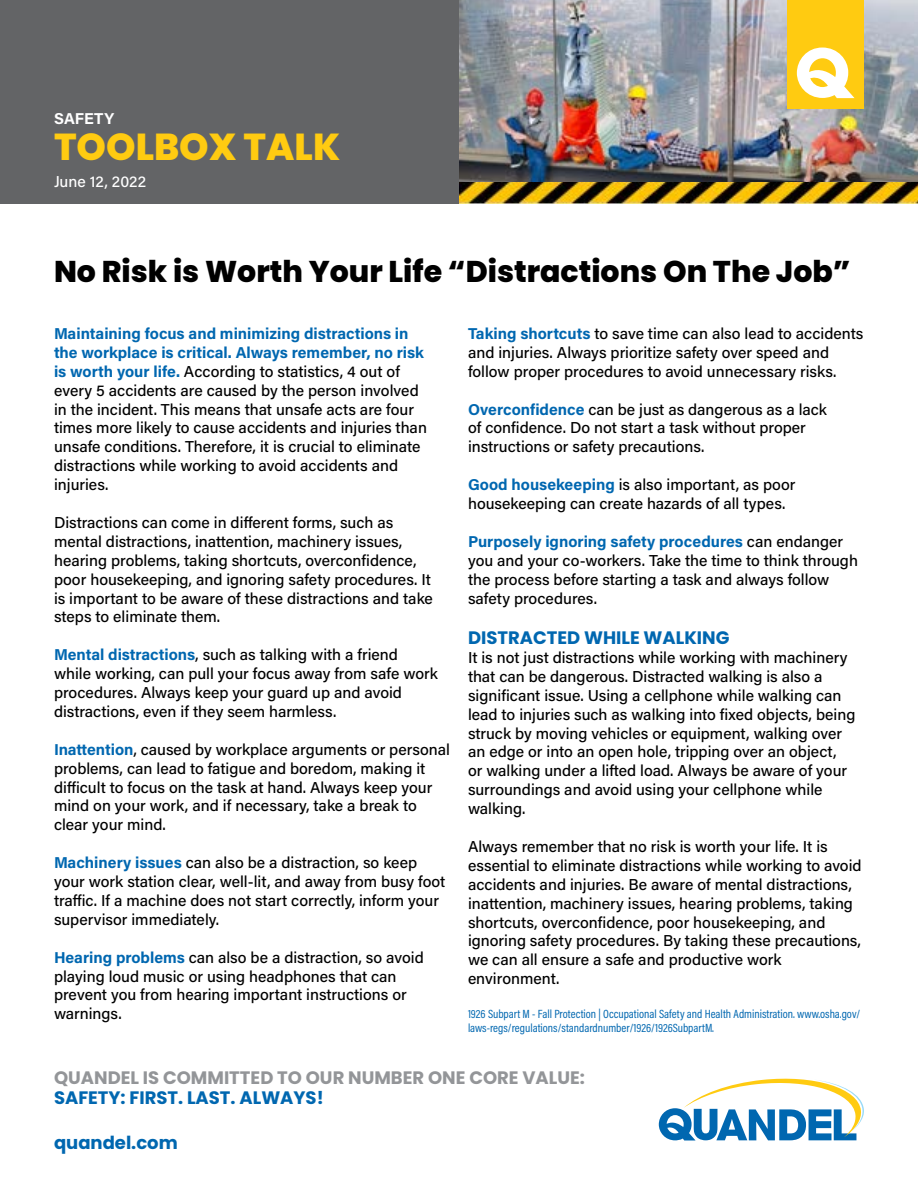
<style>
.page{position:relative;width:918px;height:1188px;background:#fff}
.page>*{position:absolute;margin:0;border:0;box-sizing:border-box;transform-origin:0 0}
.t1{font:800 37.5px "Poppins";color:#ffcb11}
.t2{font:800 30px "Poppins";color:#000}
.t3{font:700 18px "Poppins";color:#0067b0}
.t4{font:700 18px "Poppins";color:#939598}
.t5{font:500 15.75px/18.9px "Acumin Pro";color:#000}
.t6{font:500 15.75px "Acumin Pro";color:#fff}
.t7{font:700 15.75px "Acumin Pro";letter-spacing:.005em;color:#fff}
.t8{font:12px/14.4px "Acumin Pro Cond";color:#0067b0}
.s1{font-weight:700;color:#0067b0}
</style>
<div class="page">
<div style="left:0;top:0;width:459px;height:203px;background:#636466"></div>
<img style="left:459px;top:0;width:459px;height:182px">
<svg style="left:659px;top:1079px;width:205px;height:62px"></svg>
<div style="left:787px;top:0;width:77px;height:109px;background:#ffcb11"></div>
<svg style="left:797px;top:48px;width:58px;height:50px"></svg>
<img style="left:459px;top:182px;width:459px;height:21px">
<p class="t7" style="left:54px;top:108px;width:62px">SAFETY</p>
<h1 class="t1" style="left:54px;top:126px;width:288px">TOOLBOX TALK</h1>
<p class="t6" style="left:54px;top:171px;width:94px">June 12, 2022</p>
<h2 class="t2" style="left:54px;top:254px;width:798px">No Risk is Worth Your Life “Distractions On The Job”</h2>
<p class="t5" style="left:54px;top:323px;width:375px"><span class="s1">Maintaining focus and minimizing distractions in the workplace is critical. Always remember, no risk is worth your life.</span> According to statistics, 4 out of every 5 accidents are caused by the person involved in the incident. This means that unsafe acts are four times more likely to cause accidents and injuries than unsafe conditions. Therefore, it is crucial to eliminate distractions while working to avoid accidents and injuries.</p>
<p class="t5" style="left:54px;top:512px;width:380px">Distractions can come in different forms, such as mental distractions, inattention, machinery issues, hearing problems, taking shortcuts, overconfidence, poor housekeeping, and ignoring safety procedures. It is important to be aware of these distractions and take steps to eliminate them.</p>
<p class="t5" style="left:54px;top:645px;width:385px"><span class="s1">Mental distractions</span>, such as talking with a friend while working, can pull your focus away from safe work procedures. Always keep your guard up and avoid distractions, even if they seem harmless.</p>
<p class="t5" style="left:54px;top:739px;width:398px"><span class="s1">Inattention</span>, caused by workplace arguments or personal problems, can lead to fatigue and boredom, making it difficult to focus on the task at hand. Always keep your mind on your work, and if necessary, take a break to clear your mind.</p>
<p class="t5" style="left:54px;top:853px;width:393px"><span class="s1">Machinery issues</span> can also be a distraction, so keep your work station clear, well-lit, and away from busy foot traffic. If a machine does not start correctly, inform your supervisor immediately.</p>
<p class="t5" style="left:54px;top:947px;width:371px"><span class="s1">Hearing problems</span> can also be a distraction, so avoid playing loud music or using headphones that can prevent you from hearing important instructions or warnings.</p>
<p class="t5" style="left:468px;top:323px;width:397px"><span class="s1">Taking shortcuts</span> to save time can also lead to accidents and injuries. Always prioritize safety over speed and follow proper procedures to avoid unnecessary risks.</p>
<p class="t5" style="left:468px;top:399px;width:361px"><span class="s1">Overconfidence</span> can be just as dangerous as a lack of confidence. Do not start a task without proper instructions or safety precautions.</p>
<p class="t5" style="left:468px;top:475px;width:329px"><span class="s1">Good housekeeping</span> is also important, as poor housekeeping can create hazards of all types.</p>
<p class="t5" style="left:468px;top:531px;width:392px"><span class="s1">Purposely ignoring safety procedures</span> can endanger you and your co-workers. Take the time to think through the process before starting a task and always follow safety procedures.</p>
<p class="t3" style="left:468px;top:627px;width:263px">DISTRACTED WHILE WALKING</p>
<p class="t5" style="left:468px;top:647px;width:389px">It is not just distractions while working with machinery that can be dangerous. Distracted walking is also a significant issue. Using a cellphone while walking can lead to injuries such as walking into fixed objects, being struck by moving vehicles or equipment, walking over an edge or into an open hole, tripping over an object,<br>or walking under a lifted load. Always be aware of your surroundings and avoid using your cellphone while walking.</p>
<p class="t5" style="left:468px;top:836px;width:395px">Always remember that no risk is worth your life. It is essential to eliminate distractions while working to avoid accidents and injuries. Be aware of mental distractions, inattention, machinery issues, hearing problems, taking shortcuts, overconfidence, poor housekeeping, and ignoring safety procedures. By taking these precautions, we can all ensure a safe and productive work environment.</p>
<p class="t8" style="left:468px;top:1006px;width:394px">1926 Subpart M - Fall Protection | Occupational Safety and Health Administration. www.osha.gov/ laws-regs/regulations/standardnumber/1926/1926SubpartM.</p>
<p class="t4" style="left:54px;top:1068px;width:533px">QUANDEL IS COMMITTED TO OUR NUMBER ONE CORE VALUE:</p>
<p class="t3" style="left:54px;top:1087px;width:271px">SAFETY: FIRST. LAST. ALWAYS!</p>
<p class="t3" style="left:54px;top:1132px;width:125px">quandel.com</p>
</div>
